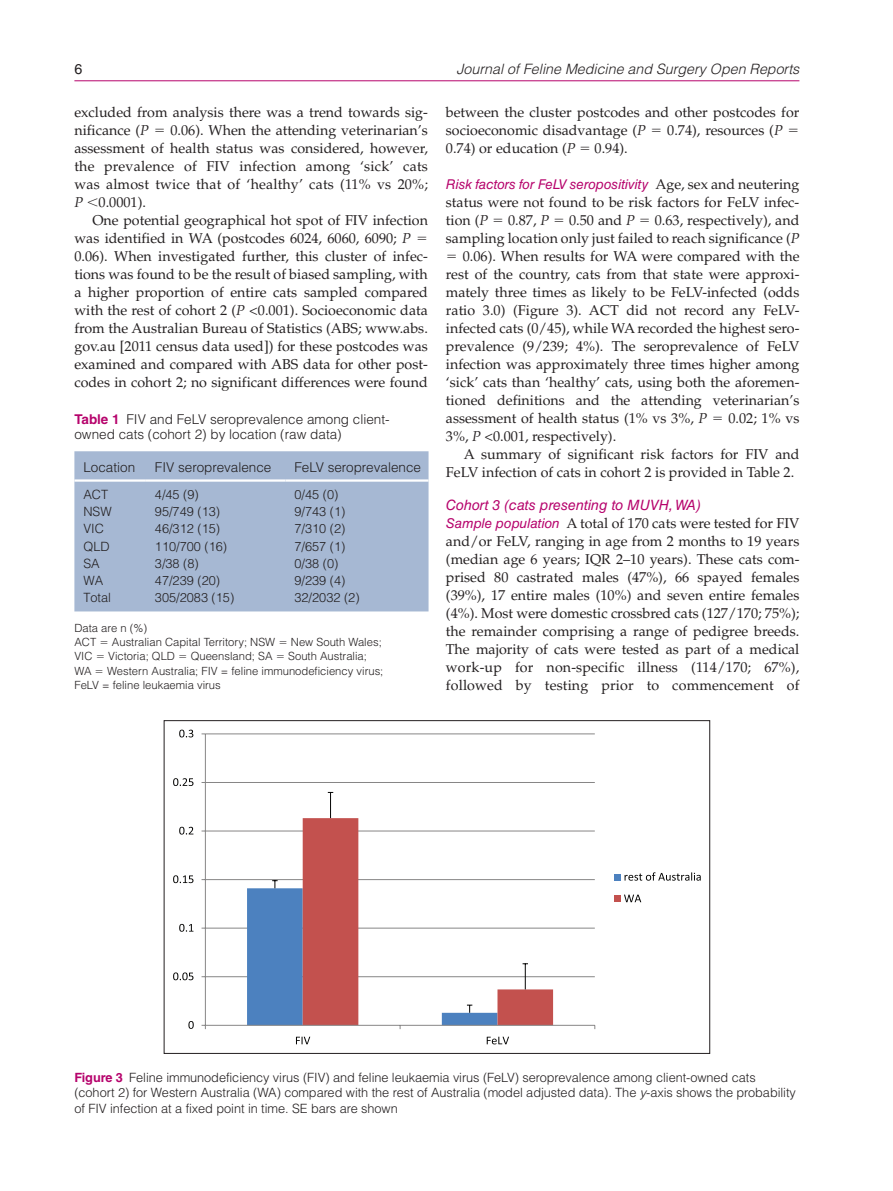
<style>
.page{position:relative;width:893px;height:1191px;background:#fff}
.page>*{position:absolute;margin:0;border:0;box-sizing:border-box;transform-origin:0 0}
.t1{font:14.25px/18px "Palatino LT Std";color:#231f20}
.t2{font:italic 300 14.25px "Helvetica LT Std";color:#231f20}
.t3{font:italic 14.25px "Helvetica LT Std";color:#b6036c}
.t4{font:14.25px "Helvetica LT Std";color:#231f20}
.t5{font:300 13.5px/15.8px "Helvetica LT Std";color:#231f20}
.t6{font:italic 13.5px "Helvetica LT Std";color:#b6036c}
.t7{font:300 12.75px/15.8px "Helvetica LT Std";letter-spacing:-.005em;color:#231f20}
.t8{font:300 11.25px/14.2px "Helvetica LT Std";color:#231f20}
.s1{font-style:italic}
.s2{font-family:"Palatino LT Std";font-style:normal;font-size:14.25px;color:#231f20}
.s3{font-family:"Helvetica LT Std";font-style:italic;font-size:13.5px;color:#b6036c}
.s4{font-weight:700;color:#b6036c}
</style>
<div class="page">
<hr style="left:74px;top:80px;width:725px;height:1px;background:#b6036c">
<div style="left:74px;top:451px;width:355px;height:160px;background:#a6b8d3"></div>
<hr style="left:74px;top:479px;width:72px;height:2px;background:#fff">
<hr style="left:146px;top:479px;width:139px;height:2px;background:#fff">
<hr style="left:285px;top:479px;width:144px;height:2px;background:#fff">
<hr style="left:205px;top:733px;width:390px;height:1px;background:#878686">
<hr style="left:205px;top:782px;width:390px;height:1px;background:#878686">
<hr style="left:205px;top:830px;width:390px;height:1px;background:#878686">
<hr style="left:205px;top:879px;width:390px;height:1px;background:#878686">
<hr style="left:205px;top:927px;width:390px;height:1px;background:#878686">
<hr style="left:205px;top:976px;width:390px;height:1px;background:#878686">
<svg style="left:303px;top:818px;width:250px;height:207px"></svg>
<svg style="left:328px;top:792px;width:5px;height:26px"></svg>
<svg style="left:523px;top:963px;width:5px;height:26px"></svg>
<hr style="left:205px;top:734px;width:1px;height:291px;background:#878686">
<hr style="left:205px;top:1025px;width:390px;height:1px;background:#878686">
<svg style="left:247px;top:880px;width:250px;height:149px"></svg>
<svg style="left:188px;top:1021px;width:6px;height:7px"></svg>
<svg style="left:173px;top:972px;width:20px;height:8px"></svg>
<svg style="left:179px;top:924px;width:14px;height:7px"></svg>
<svg style="left:173px;top:875px;width:20px;height:8px"></svg>
<svg style="left:179px;top:826px;width:14px;height:8px"></svg>
<svg style="left:173px;top:778px;width:20px;height:8px"></svg>
<svg style="left:179px;top:729px;width:14px;height:8px"></svg>
<svg style="left:296px;top:1036px;width:14px;height:8px"></svg>
<svg style="left:487px;top:1036px;width:22px;height:8px"></svg>
<div style="left:614px;top:874px;width:7px;height:6px;background:#4c81bf"></div>
<svg style="left:625px;top:872px;width:76px;height:8px"></svg>
<div style="left:614px;top:895px;width:7px;height:7px;background:#c3514e"></div>
<svg style="left:624px;top:894px;width:17px;height:8px"></svg>
<p class="t4" style="left:74px;top:61px;width:9px">6</p>
<p class="t2" style="left:456px;top:60px;width:344px">Journal of Feline Medicine and Surgery Open Reports</p>
<p class="t1" style="left:74px;top:103px;width:355px">excluded from analysis there was a trend towards sig&shy;nificance (<span class="s1">P</span></p>
<p class="t1" style="left:446px;top:103px;width:355px">between the cluster postcodes and other postcodes for socioeconomic disadvantage (<span class="s1">P</span></p>
<p class="t1" style="left:667px;top:121px;width:117px">0.74), resources (<span class="s1">P</span></p>
<p class="t1" style="left:74px;top:121px;width:355px;text-align:justify;text-indent:96px">0.06). When the attending veterinarian’s assessment of health status was considered, however, the prevalence of FIV infection among ‘sick’ cats was almost twice that of ‘healthy’ cats (11% vs 20%; <span class="s1">P</span> 0.0001).</p>
<p class="t1" style="left:74px;top:211px;width:355px;text-indent:18px">One potential geographical hot spot of FIV infection was identified in WA (postcodes 6024, 6060, 6090; <span class="s1">P </span>0.06). When investigated further, this cluster of infec&shy;tions was found to be the result of biased sampling, with a higher proportion of entire cats sampled compared with the rest of cohort 2 (<span class="s1">P</span> &lt;0.001). Socioeconomic data from the Australian Bureau of Statistics (ABS; www.abs. gov.au [2011 census data used]) for these postcodes was examined and compared with ABS data for other post&shy;codes in cohort 2; no significant differences were found</p>
<p class="t1" style="left:446px;top:139px;width:131px">0.74) or education (<span class="s1">P</span></p>
<p class="t1" style="left:595px;top:139px;width:35px">0.94).</p>
<p class="t6" style="left:446px;top:176px;width:355px">Risk factors for FeLV seropositivity <span class="s2">Age, sex and neutering</span></p>
<p class="t1" style="left:446px;top:193px;width:355px">status were not found to be risk factors for FeLV infec&shy;tion (<span class="s1">P</span></p>
<p class="t1" style="left:508px;top:211px;width:43px">0.87, <span class="s1">P</span></p>
<p class="t1" style="left:569px;top:211px;width:67px">0.50 and <span class="s1">P</span></p>
<p class="t1" style="left:655px;top:211px;width:146px">0.63, respectively), and</p>
<p class="t1" style="left:446px;top:229px;width:355px">sampling location only just failed to reach significance (<span class="s1">P</span></p>
<p class="t1" style="left:463px;top:247px;width:338px">0.06). When results for WA were compared with the</p>
<p class="t1" style="left:446px;top:265px;width:355px">rest of the country, cats from that state were approxi-</p>
<p class="t1" style="left:446px;top:283px;width:355px">mately three times as likely to be FeLV-infected (odds</p>
<p class="t1" style="left:446px;top:301px;width:355px">ratio 3.0) (Figure 3). ACT did not record any FeLV-</p>
<p class="t1" style="left:446px;top:319px;width:355px">infected cats (0/45), while WA recorded the highest sero-</p>
<p class="t1" style="left:446px;top:337px;width:355px">prevalence (9/239; 4%). The seroprevalence of FeLV</p>
<p class="t1" style="left:446px;top:355px;width:355px">infection was approximately three times higher among</p>
<p class="t1" style="left:446px;top:373px;width:355px">‘sick’ cats than ‘healthy’ cats, using both the aforemen-</p>
<p class="t1" style="left:446px;top:391px;width:355px">tioned definitions and the attending veterinarian’s</p>
<p class="t1" style="left:446px;top:409px;width:263px">assessment of health status (1% vs 3%, <span class="s1">P</span></p>
<p class="t1" style="left:728px;top:409px;width:73px">0.02; 1% vs</p>
<p class="t1" style="left:446px;top:427px;width:172px">3%, <span class="s1">P</span> &lt;0.001, respectively).</p>
<p class="t1" style="left:464px;top:445px;width:337px">A summary of significant risk factors for FIV and</p>
<p class="t1" style="left:446px;top:463px;width:350px">FeLV infection of cats in cohort 2 is provided in Table 2.</p>
<p class="t3" style="left:446px;top:496px;width:256px">Cohort 3 (cats presenting to MUVH, WA)</p>
<p class="t1" style="left:446px;top:514px;width:355px;text-align:justify"><span class="s3">Sample population</span> A total of 170 cats were tested for FIV and/or FeLV, ranging in age from 2 months to 19 years (median age 6 years; IQR 2–10 years). These cats com&shy;prised 80 castrated males (47%), 66 spayed females (39%), 17 entire males (10%) and seven entire females (4%). Most were domestic crossbred cats (127/170; 75%); the remainder comprising a range of pedigree breeds.<br>The majority of cats were tested as part of a medical work-up for non-specific illness (114/170; 67%), followed by testing prior to commencement of</p>
<p class="t5" style="left:74px;top:411px;width:317px"><span class="s4">Table 1</span> FIV and FeLV seroprevalence among client&shy;owned cats (cohort 2) by location (raw data)</p>
<p class="t5" style="left:83px;top:459px;width:53px">Location</p>
<p class="t5" style="left:155px;top:459px;width:118px">FIV seroprevalence</p>
<p class="t5" style="left:294px;top:459px;width:128px">FeLV seroprevalence</p>
<p class="t7" style="left:83px;top:486px;width:26px">ACT</p>
<p class="t7" style="left:155px;top:486px;width:45px">4/45 (9)</p>
<p class="t7" style="left:294px;top:486px;width:45px">0/45 (0)</p>
<p class="t7" style="left:83px;top:503px;width:30px">NSW</p>
<p class="t7" style="left:155px;top:503px;width:67px">95/749 (13)</p>
<p class="t7" style="left:294px;top:503px;width:53px">9/743 (1)</p>
<p class="t7" style="left:83px;top:521px;width:22px">VIC</p>
<p class="t7" style="left:155px;top:521px;width:67px">46/312 (15)</p>
<p class="t7" style="left:294px;top:521px;width:53px">7/310 (2)</p>
<p class="t7" style="left:83px;top:538px;width:28px">QLD</p>
<p class="t7" style="left:155px;top:538px;width:74px">110/700 (16)</p>
<p class="t7" style="left:294px;top:538px;width:53px">7/657 (1)</p>
<p class="t7" style="left:83px;top:555px;width:18px">SA</p>
<p class="t7" style="left:155px;top:555px;width:45px">3/38 (8)</p>
<p class="t7" style="left:294px;top:555px;width:45px">0/38 (0)</p>
<p class="t7" style="left:83px;top:572px;width:21px">WA</p>
<p class="t7" style="left:155px;top:572px;width:67px">47/239 (20)</p>
<p class="t7" style="left:294px;top:572px;width:53px">9/239 (4)</p>
<p class="t7" style="left:83px;top:590px;width:29px">Total</p>
<p class="t7" style="left:155px;top:590px;width:81px">305/2083 (15)</p>
<p class="t7" style="left:294px;top:590px;width:67px">32/2032 (2)</p>
<p class="t8" style="left:74px;top:620px;width:74px">Data are n (%)<br>ACT</p>
<p class="t8" style="left:112px;top:635px;width:165px">Australian Capital Territory; NSW</p>
<p class="t8" style="left:291px;top:635px;width:92px">New South Wales;</p>
<p class="t8" style="left:74px;top:649px;width:20px">VIC</p>
<p class="t8" style="left:108px;top:649px;width:68px">Victoria; QLD</p>
<p class="t8" style="left:191px;top:649px;width:83px">Queensland; SA</p>
<p class="t8" style="left:288px;top:649px;width:80px">South Australia;</p>
<p class="t8" style="left:74px;top:663px;width:19px">WA</p>
<p class="t8" style="left:74px;top:663px;width:310px;text-indent:33px">Western Australia; FIV = feline immunodeficiency virus;<br>FeLV = feline leukaemia virus</p>
<p class="t7" style="left:74px;top:1069px;width:723px"><span class="s4">Figure 3</span> Feline immunodeficiency virus (FIV) and feline leukaemia virus (FeLV) seroprevalence among client-owned cats (cohort 2) for Western Australia (WA) compared with the rest of Australia (model adjusted data). The <span class="s1">y</span>-axis shows the probability of FIV infection at a fixed point in time. SE bars are shown</p>
</div>
